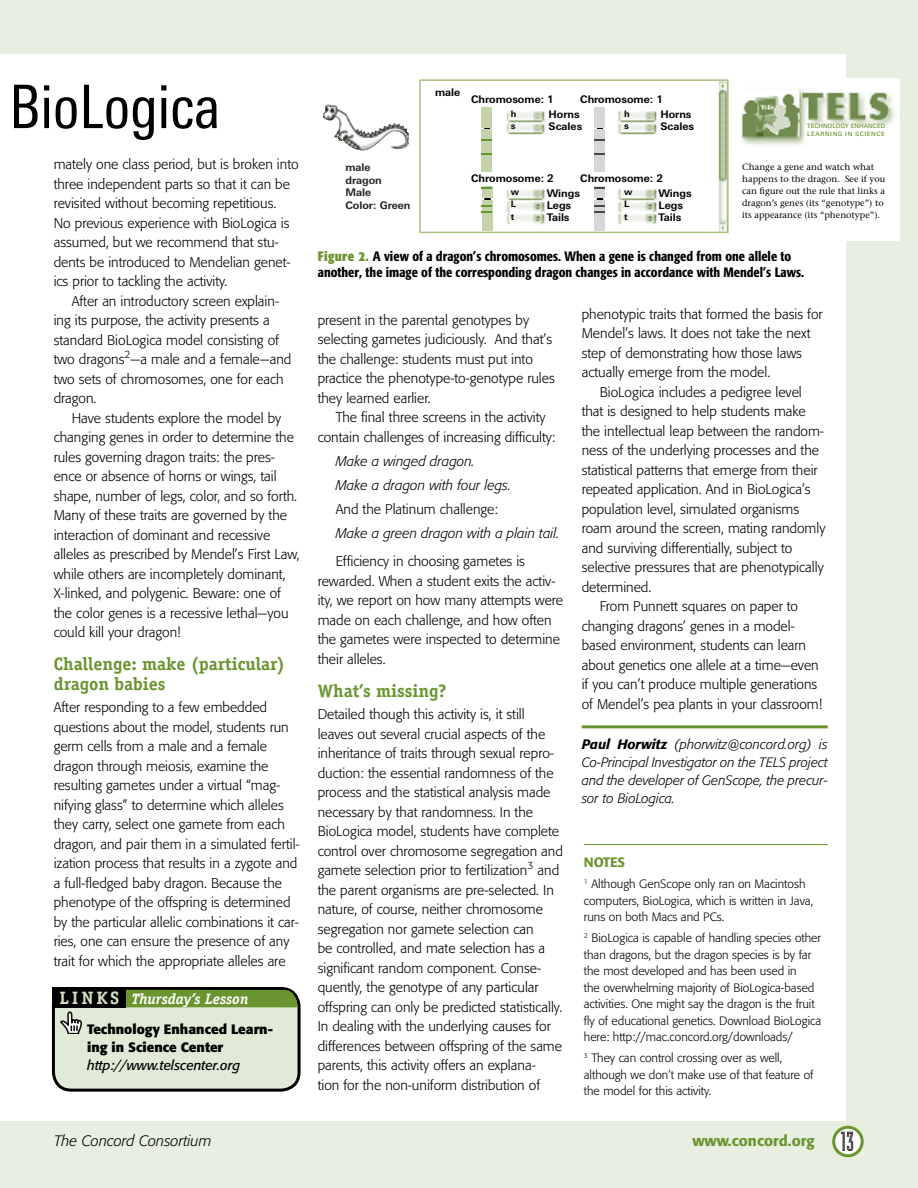
<style>
.page{position:relative;width:918px;height:1188px;background:#e9efe0}
.page>*{position:absolute;margin:0;border:0;box-sizing:border-box;transform-origin:0 0}
.t1{font:condensed 60px "Linotype Univers";letter-spacing:-.005em;color:#000}
.t2{font:27px "Industria Inline";color:#000}
.t3{font:700 18px/19.5px "Officina Serif";color:#6a9430}
.t4{font:italic 700 15px "Officina Serif";color:#fff}
.t5{font:italic 300 15px "Formata";color:#000}
.t6{font:500 15px "Formata";color:#6a9430}
.t7{font:300 13.8px/19.5px "Formata";color:#000}
.t8{font:italic 300 13.8px/24px "Formata";color:#000}
.t9{font:500 condensed 13.5px/16.5px "Formata";color:#000}
.t10{font:italic 300 13.5px/18px "Formata";color:#000;text-align:justify}
.t11{font:700 13.5px/18px "Formata";color:#000}
.t12{font:italic 13.5px "Formata";color:#000}
.t13{font:500 13.5px "Formata";letter-spacing:-.01em;color:#6a9430}
.t14{font:300 12px/16.5px "Formata";color:#000}
.t15{font:700 10.5px/12px "Linotype Univers Basic";color:#000}
.t16{font:700 10.5px/12.6px "Linotype Univers Basic";color:#242121}
.t17{font:9px/12px "Stone Serif";color:#000}
.t18{font:700 9px/12.3px "Linotype Univers Basic";color:#000}
.t19{font:500 6px/7.5px "Linotype Univers Basic";color:#6a9430}
.s1{font-style:normal;font-size:18px;color:#d2dfc1}
.s2{font-weight:700;color:#6a9430}
.s3{font-weight:500}
</style>
<div class="page">
<div style="left:0;top:54px;width:846px;height:1067px;background:#fff"></div>
<div style="left:834px;top:1127px;width:28px;height:29px;background:#fff;border-radius:50%"></div>
<div style="left:832px;top:1126px;width:32px;height:31px;border:3px solid #6a9430;border-radius:50%"></div>
<hr style="left:582px;top:725px;width:246px;height:3px;background:#6a9430">
<svg style="left:419px;top:79px;width:310px;height:154px"></svg>
<img style="left:323px;top:105px;width:87px;height:45px">
<div style="left:738px;top:79px;width:162px;height:162px;background:#fff"></div>
<img style="left:741px;top:89px;width:155px;height:56px">
<svg style="left:51px;top:987px;width:250px;height:103px;background:#b9c5aa"></svg>
<hr style="left:584px;top:844px;width:244px;height:1px;background:#6a9430">
<h1 class="t1" style="left:9px;top:72px;width:213px">BioLogica</h1>
<p class="t7" style="left:54px;top:155px;width:246px">mately one class period, but is broken into three independent parts so that it can be revisited without becoming repetitious.<br>No previous experience with BioLogica is assumed, but we recommend that stu&shy;dents be introduced to Mendelian genet&shy;ics prior to tackling the activity.</p>
<p class="t7" style="left:54px;top:291px;width:239px;text-indent:18px">After an introductory screen explain&shy;ing its purpose, the activity presents a standard BioLogica model consisting of two dragons<sup>2</sup>—a male and a female—and two sets of chromosomes, one for each dragon.</p>
<p class="t7" style="left:54px;top:408px;width:247px;text-indent:18px">Have students explore the model by changing genes in order to determine the rules governing dragon traits: the pres&shy;ence or absence of horns or wings, tail shape, number of legs, color, and so forth.<br>Many of these traits are governed by the interaction of dominant and recessive alleles as prescribed by Mendel’s First Law, while others are incompletely dominant, X-linked, and polygenic. Beware: one of the color genes is a recessive lethal—you could kill your dragon!</p>
<h3 class="t3" style="left:54px;top:654px;width:233px">Challenge: make (particular) dragon babies</h3>
<p class="t7" style="left:54px;top:698px;width:248px">After responding to a few embedded questions about the model, students run germ cells from a male and a female dragon through meiosis, examine the resulting gametes under a virtual “mag&shy;nifying glass” to determine which alleles they carry, select one gamete from each dragon, and pair them in a simulated fertil&shy;ization process that results in a zygote and a full-fledged baby dragon. Because the phenotype of the offspring is determined by the particular allelic combinations it car&shy;ries, one can ensure the presence of any trait for which the appropriate alleles are</p>
<p class="t4" style="left:59px;top:990px;width:190px"><span class="s1">L I N KS</span> Thursday’s Lesson</p>
<p class="t11" style="left:87px;top:1020px;width:187px">Technology Enhanced Learn&shy;ing in Science Center</p>
<p class="t12" style="left:87px;top:1057px;width:155px">http://www.telscenter.org</p>
<p class="t15" style="left:435px;top:86px;width:27px">male</p>
<p class="t15" style="left:471px;top:93px;width:84px">Chromosome: 1</p>
<p class="t15" style="left:580px;top:93px;width:84px">Chromosome: 1</p>
<p class="t15" style="left:549px;top:108px;width:35px">Horns<br>Scales</p>
<p class="t15" style="left:660px;top:108px;width:35px">Horns<br>Scales</p>
<p class="t18" style="left:511px;top:108px;width:7px;line-height:11.7px">h s</p>
<p class="t18" style="left:624px;top:108px;width:7px;line-height:11.7px">h s</p>
<p class="t19" style="left:807px;top:122px;width:80px">TECHNOLOGY ENHANCED<br>LEARNING IN SCIENCE</p>
<p class="t17" style="left:742px;top:161px;width:145px">Change a gene and watch what happens to the dragon. See if you can figure out the rule that links a dragon’s genes (its “genotype”) to its appearance (its “phenotype”).</p>
<p class="t16" style="left:345px;top:161px;width:67px">male<br>dragon<br>Male<br>Color: Green</p>
<p class="t15" style="left:471px;top:172px;width:84px">Chromosome: 2</p>
<p class="t15" style="left:580px;top:172px;width:84px">Chromosome: 2</p>
<p class="t15" style="left:547px;top:187px;width:35px">Wings</p>
<p class="t15" style="left:547px;top:211px;width:24px">Tails</p>
<p class="t15" style="left:659px;top:187px;width:35px">Wings</p>
<p class="t15" style="left:659px;top:211px;width:24px">Tails</p>
<p class="t18" style="left:624px;top:186px;width:10px">w<br>L t</p>
<p class="t9" style="left:318px;top:248px;width:488px"><span class="s2">Figure 2.</span> A view of a dragon’s chromosomes. When a gene is changed from one allele to another, the image of the corresponding dragon changes in accordance with Mendel’s Laws.</p>
<p class="t18" style="left:511px;top:186px;width:10px">w<br>L t</p>
<p class="t15" style="left:547px;top:199px;width:26px">Legs</p>
<p class="t15" style="left:659px;top:199px;width:26px">Legs</p>
<p class="t7" style="left:318px;top:310px;width:239px">present in the parental genotypes by selecting gametes judiciously. And that’s the challenge: students must put into practice the phenotype-to-genotype rules they learned earlier.</p>
<p class="t7" style="left:318px;top:408px;width:239px;text-align:center">The final three screens in the activity contain challenges of increasing difficulty:</p>
<p class="t8" style="left:336px;top:449px;width:177px">Make a winged dragon.<br>Make a dragon with four legs.</p>
<p class="t7" style="left:336px;top:499px;width:164px">And the Platinum challenge:</p>
<p class="t8" style="left:336px;top:521px;width:225px">Make a green dragon with a plain tail.</p>
<p class="t7" style="left:318px;top:552px;width:247px;text-indent:18px">Efficiency in choosing gametes is rewarded. When a student exits the activ&shy;ity, we report on how many attempts were made on each challenge, and how often the gametes were inspected to determine their alleles.</p>
<h3 class="t3" style="left:318px;top:681px;width:130px">What’s missing?</h3>
<p class="t7" style="left:318px;top:705px;width:247px">Detailed though this activity is, it still leaves out several crucial aspects of the inheritance of traits through sexual repro&shy;duction: the essential randomness of the process and the statistical analysis made necessary by that randomness. In the BioLogica model, students have complete control over chromosome segregation and gamete selection prior to fertilization<sup>3</sup> and the parent organisms are pre-selected. In nature, of course, neither chromosome segregation nor gamete selection can<br>be controlled, and mate selection has a significant random component. Conse&shy;quently, the genotype of any particular offspring can only be predicted statistically.<br>In dealing with the underlying causes for differences between offspring of the same parents, this activity offers an explana-<br>tion for the non-uniform distribution of</p>
<p class="t7" style="left:582px;top:304px;width:242px">phenotypic traits that formed the basis for</p>
<p class="t7" style="left:582px;top:324px;width:230px">Mendel’s laws. It does not take the next</p>
<p class="t7" style="left:582px;top:343px;width:222px">step of demonstrating how those laws</p>
<p class="t7" style="left:582px;top:363px;width:190px">actually emerge from the model.</p>
<p class="t7" style="left:600px;top:382px;width:204px">BioLogica includes a pedigree level</p>
<p class="t7" style="left:582px;top:402px;width:226px">that is designed to help students make</p>
<p class="t7" style="left:582px;top:421px;width:244px">the intellectual leap between the random-</p>
<p class="t7" style="left:582px;top:441px;width:239px">ness of the underlying processes and the</p>
<p class="t7" style="left:582px;top:460px;width:237px">statistical patterns that emerge from their</p>
<p class="t7" style="left:582px;top:480px;width:230px">repeated application. And in BioLogica’s</p>
<p class="t7" style="left:582px;top:499px;width:219px">population level, simulated organisms</p>
<p class="t7" style="left:582px;top:519px;width:245px">roam around the screen, mating randomly</p>
<p class="t7" style="left:582px;top:538px;width:212px">and surviving differentially, subject to</p>
<p class="t7" style="left:582px;top:558px;width:244px">selective pressures that are phenotypically</p>
<p class="t7" style="left:582px;top:577px;width:71px">determined.</p>
<p class="t7" style="left:600px;top:597px;width:200px">From Punnett squares on paper to</p>
<p class="t7" style="left:582px;top:616px;width:215px">changing dragons’ genes in a model-</p>
<p class="t7" style="left:582px;top:636px;width:226px">based environment, students can learn</p>
<p class="t7" style="left:582px;top:655px;width:239px">about genetics one allele at a time—even</p>
<p class="t7" style="left:582px;top:675px;width:237px">if you can’t produce multiple generations</p>
<p class="t7" style="left:582px;top:694px;width:242px">of Mendel’s pea plants in your classroom!</p>
<p class="t10" style="left:582px;top:736px;width:248px"><span class="s3">Paul Horwitz</span> (phorwitz@concord.org) is Co-Principal Investigator on the TELS project and the developer of GenScope, the precur&shy;sor to BioLogica.</p>
<p class="t13" style="left:584px;top:854px;width:43px">NOTES</p>
<p class="t14" style="left:584px;top:876px;width:231px"><sup>1</sup> Although GenScope only ran on Macintosh computers, BioLogica, which is written in Java, runs on both Macs and PCs.</p>
<p class="t14" style="left:584px;top:930px;width:239px"><sup>2</sup> BioLogica is capable of handling species other than dragons, but the dragon species is by far the most developed and has been used in<br>the overwhelming majority of BioLogica-based activities. One might say the dragon is the fruit fly of educational genetics. Download BioLogica here: http://mac.concord.org/downloads/</p>
<p class="t14" style="left:584px;top:1050px;width:231px"><sup>3</sup> They can control crossing over as well, although we don’t make use of that feature of the model for this activity.</p>
<p class="t5" style="left:54px;top:1132px;width:159px">The Concord Consortium</p>
<p class="t6" style="left:692px;top:1131px;width:124px">www.concord.org</p>
<h2 class="t2" style="left:841px;top:1126px;width:15px">13</h2>
</div>
